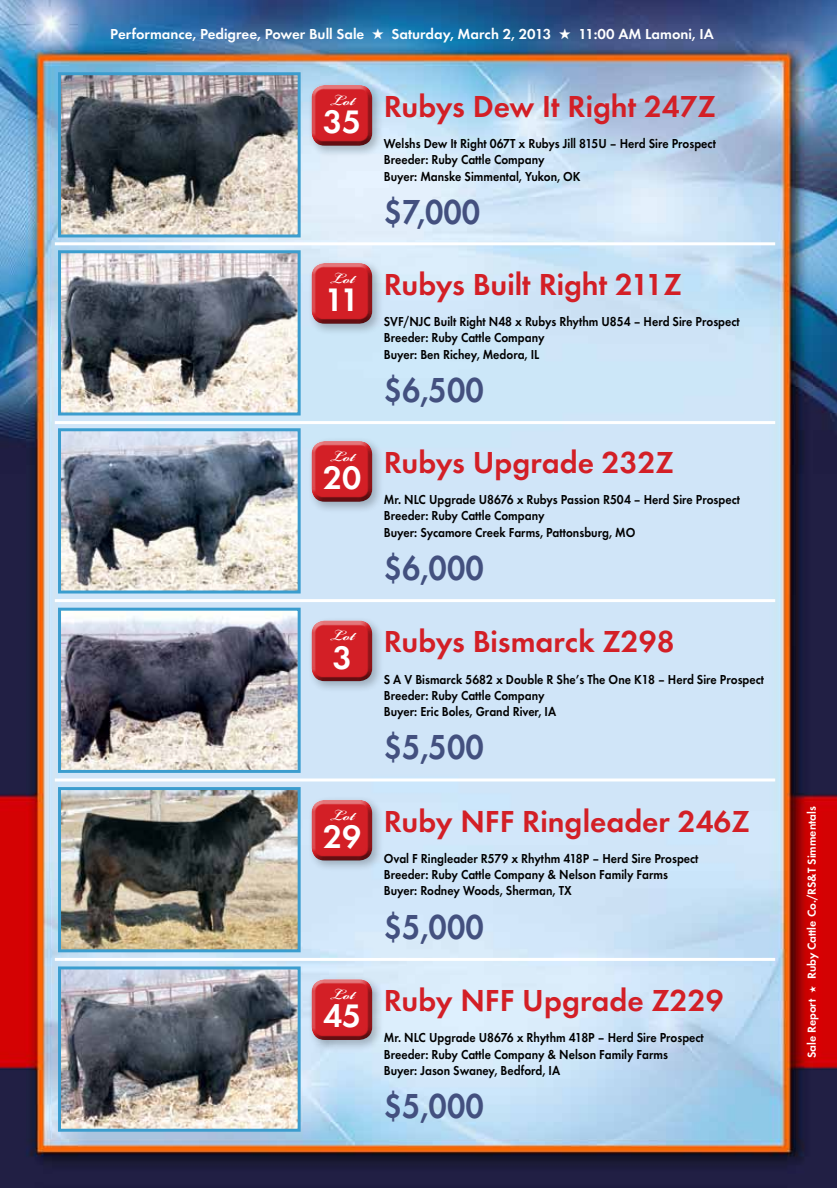
<style>
.page{position:relative;width:837px;height:1188px;background:#fff}
.page>*{position:absolute;margin:0;border:0;box-sizing:border-box;transform-origin:0 0}
.t1{font:700 36px "Function";color:#43507f;scale:.9 1}
.t2{font:700 33.75px "Function";color:#fff}
.t3{font:700 31.5px "Function";color:#d31f26}
.t4{font:700 22.5px "Bickham Script Pro";color:#fff}
.t5{font:700 15px "Function";color:#fff}
.t6{font:700 13.5px/16.2px "Function";color:#000;scale:.9 1}
.t7{font:700 12px "Function";color:#fff}
</style>
<div class="page">
<img style="left:0;top:0;width:837px;height:1188px">
<img style="left:62px;top:254px;width:235px;height:158px">
<div style="left:58px;top:250px;width:243px;height:166px;border:3px solid #3b9dce"></div>
<div style="left:307px;top:259px;width:77px;height:77px;background:#000;opacity:.25"></div>
<div style="left:310px;top:262px;width:65px;height:56px;background:#fff;opacity:.75"></div>
<div style="left:310px;top:264px;width:65px;height:62px;background:#000;opacity:.75"></div>
<hr style="left:55px;top:242px;width:720px;height:3px;background:#fff">
<hr style="left:55px;top:421px;width:720px;height:3px;background:#fff">
<img style="left:62px;top:432px;width:235px;height:158px">
<div style="left:58px;top:428px;width:243px;height:166px;border:3px solid #3b9dce"></div>
<div style="left:307px;top:437px;width:77px;height:77px;background:#000;opacity:.25"></div>
<div style="left:310px;top:440px;width:65px;height:56px;background:#fff;opacity:.75"></div>
<div style="left:310px;top:442px;width:65px;height:62px;background:#000;opacity:.75"></div>
<hr style="left:55px;top:599px;width:720px;height:3px;background:#fff">
<img style="left:62px;top:612px;width:235px;height:157px">
<div style="left:58px;top:608px;width:243px;height:165px;border:3px solid #3b9dce"></div>
<div style="left:307px;top:616px;width:77px;height:77px;background:#000;opacity:.25"></div>
<div style="left:310px;top:619px;width:65px;height:57px;background:#fff;opacity:.75"></div>
<div style="left:310px;top:622px;width:65px;height:61px;background:#000;opacity:.75"></div>
<svg style="left:55px;top:778px;width:720px;height:4px"></svg>
<img style="left:62px;top:791px;width:235px;height:157px">
<div style="left:58px;top:787px;width:243px;height:165px;border:3px solid #3b9dce"></div>
<div style="left:307px;top:795px;width:77px;height:78px;background:#000;opacity:.25"></div>
<div style="left:310px;top:798px;width:65px;height:57px;background:#fff;opacity:.75"></div>
<div style="left:310px;top:801px;width:65px;height:62px;background:#000;opacity:.75"></div>
<hr style="left:55px;top:958px;width:720px;height:3px;background:#fff">
<img style="left:62px;top:970px;width:235px;height:158px">
<div style="left:58px;top:966px;width:243px;height:166px;border:3px solid #3b9dce"></div>
<div style="left:307px;top:975px;width:77px;height:77px;background:#000;opacity:.25"></div>
<div style="left:310px;top:978px;width:65px;height:57px;background:#fff;opacity:.75"></div>
<div style="left:310px;top:981px;width:65px;height:61px;background:#000;opacity:.75"></div>
<img style="left:62px;top:76px;width:235px;height:157px">
<div style="left:58px;top:72px;width:243px;height:165px;border:3px solid #3b9dce"></div>
<div style="left:307px;top:81px;width:77px;height:77px;background:#000;opacity:.25"></div>
<div style="left:310px;top:84px;width:65px;height:56px;background:#fff;opacity:.75"></div>
<div style="left:310px;top:86px;width:65px;height:62px;background:#000;opacity:.75"></div>
<p class="t5" style="left:110px;top:26px;width:605px">Performance, Pedigree, Power Bull Sale ★ Saturday, March 2, 2013 ★ 11:00 AM Lamoni, IA</p>
<h3 class="t4" style="left:330px;top:84px;width:27px">Lot</h3>
<h2 class="t2" style="left:323px;top:102px;width:40px">35</h2>
<h3 class="t4" style="left:330px;top:262px;width:27px">Lot</h3>
<h2 class="t2" style="left:325px;top:280px;width:36px">11</h2>
<h3 class="t4" style="left:330px;top:440px;width:27px">Lot</h3>
<h2 class="t2" style="left:323px;top:458px;width:40px">20</h2>
<h3 class="t4" style="left:330px;top:620px;width:27px">Lot</h3>
<h2 class="t2" style="left:333px;top:637px;width:21px">3</h2>
<h3 class="t4" style="left:330px;top:799px;width:27px">Lot</h3>
<h2 class="t2" style="left:323px;top:817px;width:40px">29</h2>
<h3 class="t4" style="left:330px;top:978px;width:27px">Lot</h3>
<h2 class="t2" style="left:323px;top:996px;width:40px">45</h2>
<h3 class="t3" style="left:384px;top:88px;width:334px">Rubys Dew It Right 247Z</h3>
<p class="t6" style="left:384px;top:136px;width:371px">Welshs Dew It Right 067T x Rubys Jill 815U – Herd Sire Prospect<br>Breeder: Ruby Cattle Company<br>Buyer: Manske Simmental, Yukon, OK</p>
<h1 class="t1" style="left:384px;top:191px;width:109px">$7,000</h1>
<h3 class="t3" style="left:384px;top:266px;width:300px">Rubys Built Right 211Z</h3>
<p class="t6" style="left:384px;top:314px;width:397px">SVF/NJC Built Right N48 x Rubys Rhythm U854 – Herd Sire Prospect<br>Breeder: Ruby Cattle Company<br>Buyer: Ben Richey, Medora, IL</p>
<h1 class="t1" style="left:384px;top:369px;width:113px">$6,500</h1>
<h3 class="t3" style="left:384px;top:444px;width:292px">Rubys Upgrade 232Z</h3>
<p class="t6" style="left:384px;top:492px;width:397px">Mr. NLC Upgrade U8676 x Rubys Passion R504 – Herd Sire Prospect<br>Breeder: Ruby Cattle Company<br>Buyer: Sycamore Creek Farms, Pattonsburg, MO</p>
<h1 class="t1" style="left:384px;top:547px;width:113px">$6,000</h1>
<h3 class="t3" style="left:384px;top:623px;width:292px">Rubys Bismarck Z298</h3>
<p class="t6" style="left:384px;top:671px;width:424px">S A V Bismarck 5682 x Double R She’s The One K18 – Herd Sire Prospect<br>Breeder: Ruby Cattle Company<br>Buyer: Eric Boles, Grand River, IA</p>
<h1 class="t1" style="left:384px;top:726px;width:113px">$5,500</h1>
<h3 class="t3" style="left:384px;top:803px;width:367px">Ruby NFF Ringleader 246Z</h3>
<p class="t6" style="left:384px;top:850px;width:351px">Oval F Ringleader R579 x Rhythm 418P – Herd Sire Prospect<br>Breeder: Ruby Cattle Company &amp; Nelson Family Farms<br>Buyer: Rodney Woods, Sherman, TX</p>
<h1 class="t1" style="left:384px;top:905px;width:113px">$5,000</h1>
<h3 class="t3" style="left:384px;top:982px;width:341px">Ruby NFF Upgrade Z229</h3>
<p class="t6" style="left:384px;top:1030px;width:357px">Mr. NLC Upgrade U8676 x Rhythm 418P – Herd Sire Prospect<br>Breeder: Ruby Cattle Company &amp; Nelson Family Farms<br>Buyer: Jason Swaney, Bedford, IA</p>
<h1 class="t1" style="left:384px;top:1085px;width:113px">$5,000</h1>
<p class="t7" style="left:805px;top:1058px;width:254px;rotate:-90deg">Sale Report ★ Ruby Cattle Co./RS&amp;T Simmentals</p>
</div>
